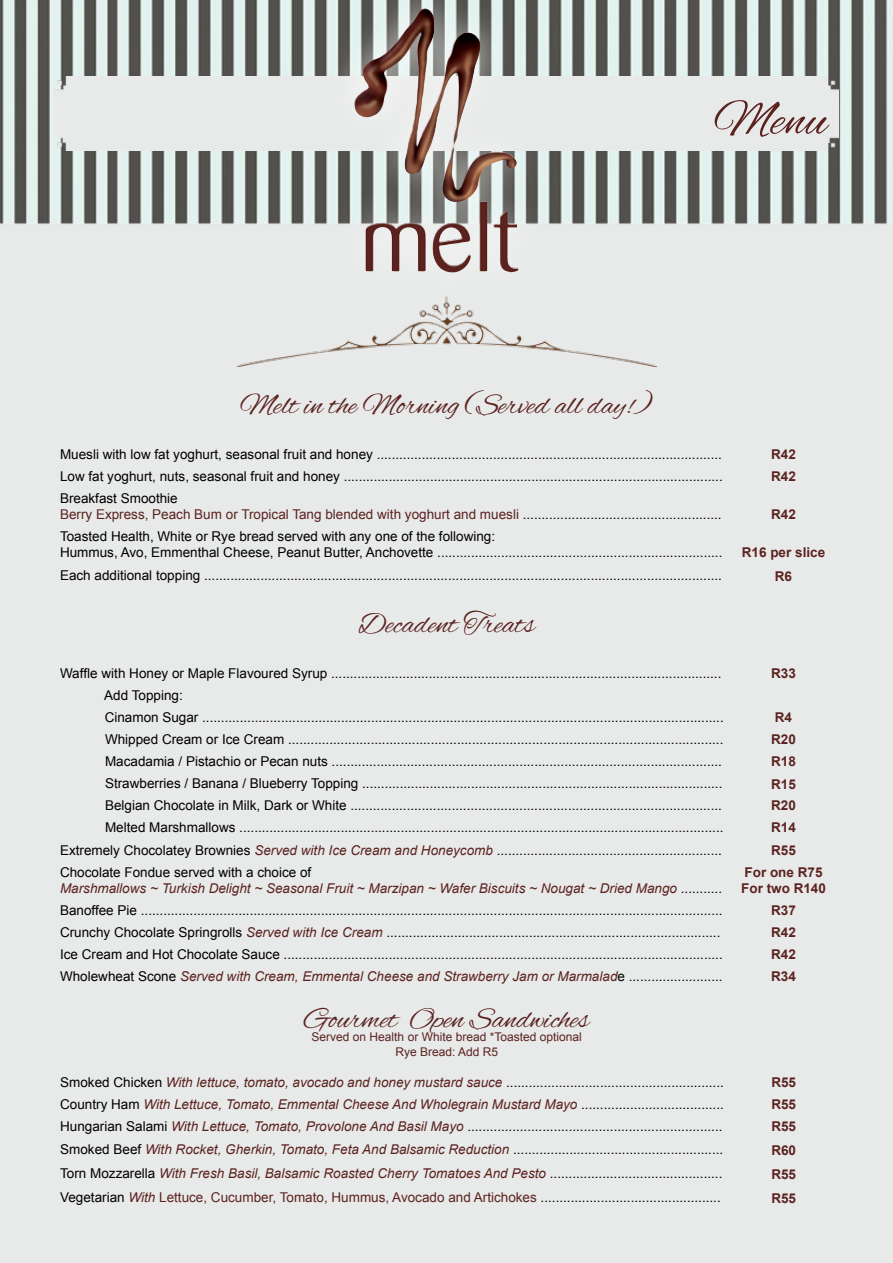
<style>
.page{position:relative;width:893px;height:1263px;background:#fff}
.page>*{position:absolute;margin:0;border:0;box-sizing:border-box;transform-origin:0 0}
.t1{font:51px "Alex Brush";color:#5b231f}
.t2{font:30px "Alex Brush";color:#5b231f}
.t3{font:13.5px/16.2px "Arial";color:#000}
.t4{font:italic 13.5px/16.2px "Arial";color:#5b231f}
.t5{font:700 13.5px/16.2px "Arial";color:#5b231f}
.t6{font:12px/14.4px "Arial";color:#5b231f;text-align:center}
.s1{color:#5b231f}
.s2{font-style:italic;color:#5b231f}
.s3{font-style:normal;color:#000}
</style>
<div class="page">
<img style="left:0;top:0;width:893px;height:1263px">
<div style="left:54px;top:76px;width:785px;height:75px;background:#e8e9e9"></div>
<div style="left:321px;top:0;width:228px;height:306px;background:#fff;opacity:.88"></div>
<img style="left:354px;top:9px;width:164px;height:194px">
<img style="left:236px;top:296px;width:421px;height:70px">
<h1 class="t1" style="left:714px;top:91px;width:115px">Menu</h1>
<h2 class="t2" style="left:240px;top:388px;width:414px">Melt in the Morning (Served all day!)</h2>
<p class="t3" style="left:60px;top:446px;width:663px">Muesli with low fat yoghurt, seasonal fruit and honey ............................................................................................</p>
<p class="t5" style="left:771px;top:446px;width:26px">R42</p>
<p class="t3" style="left:60px;top:468px;width:664px">Low fat yoghurt, nuts, seasonal fruit and honey .....................................................................................................</p>
<p class="t5" style="left:771px;top:468px;width:26px">R42</p>
<p class="t3" style="left:60px;top:490px;width:663px">Breakfast Smoothie<br><span class="s1">Berry Express, Peach Bum or Tropical Tang blended with yoghurt and muesli</span> .....................................................</p>
<p class="t5" style="left:771px;top:506px;width:26px">R42</p>
<p class="t3" style="left:60px;top:528px;width:664px">Toasted Health, White or Rye bread served with any one of the following:<br>Hummus, Avo, Emmenthal Cheese, Peanut Butter, Anchovette ............................................................................</p>
<p class="t5" style="left:742px;top:544px;width:85px">R16 per slice</p>
<p class="t3" style="left:60px;top:567px;width:663px">Each additional topping ..........................................................................................................................................</p>
<p class="t5" style="left:775px;top:568px;width:19px">R6</p>
<h2 class="t2" style="left:359px;top:607px;width:178px">Decadent Treats</h2>
<p class="t3" style="left:60px;top:666px;width:663px">Waffle with Honey or Maple Flavoured Syrup ........................................................................................................</p>
<p class="t5" style="left:771px;top:666px;width:26px">R33</p>
<p class="t3" style="left:104px;top:685px;width:621px;line-height:21.9px">Add Topping:<br>Cinamon Sugar ...........................................................................................................................................</p>
<p class="t5" style="left:775px;top:710px;width:19px">R4</p>
<p class="t3" style="left:105px;top:731px;width:620px">Whipped Cream or Ice Cream ....................................................................................................................</p>
<p class="t5" style="left:771px;top:731px;width:26px">R20</p>
<p class="t3" style="left:105px;top:753px;width:618px">Macadamia / Pistachio or Pecan nuts ........................................................................................................</p>
<p class="t5" style="left:771px;top:753px;width:26px">R18</p>
<p class="t3" style="left:105px;top:775px;width:619px">Strawberries / Banana / Blueberry Topping ................................................................................................</p>
<p class="t5" style="left:771px;top:776px;width:26px">R15</p>
<p class="t3" style="left:105px;top:798px;width:618px">Belgian Chocolate in Milk, Dark or White ...................................................................................................</p>
<p class="t5" style="left:771px;top:798px;width:26px">R20</p>
<p class="t3" style="left:105px;top:819px;width:620px">Melted Marshmallows .................................................................................................................................</p>
<p class="t5" style="left:771px;top:820px;width:26px">R14</p>
<p class="t3" style="left:60px;top:842px;width:663px">Extremely Chocolatey Brownies <span class="s2">Served with Ice Cream and Honeycomb</span> ............................................................</p>
<p class="t5" style="left:771px;top:843px;width:26px">R55</p>
<p class="t4" style="left:60px;top:864px;width:664px"><span class="s3">Chocolate Fondue served with a choice of<br></span>Marshmallows ~ Turkish Delight ~ Seasonal Fruit ~ Marzipan ~ Wafer Biscuits ~ Nougat ~ Dried Mango <span class="s3">...........</span></p>
<p class="t5" style="left:741px;top:865px;width:86px">For one R75<br>For two R140</p>
<p class="t3" style="left:60px;top:902px;width:664px">Banoffee Pie ...........................................................................................................................................................</p>
<p class="t5" style="left:771px;top:903px;width:26px">R37</p>
<p class="t3" style="left:60px;top:924px;width:662px">Crunchy Chocolate Springrolls <span class="s2">Served with Ice Cream</span> .........................................................................................</p>
<p class="t5" style="left:771px;top:924px;width:26px">R42</p>
<p class="t3" style="left:60px;top:946px;width:664px">Ice Cream and Hot Chocolate Sauce .....................................................................................................................</p>
<p class="t5" style="left:771px;top:946px;width:26px">R42</p>
<p class="t4" style="left:60px;top:968px;width:664px"><span class="s3">Wholewheat Scone</span> Served with Cream, Emmental Cheese and Strawberry Jam or Marmalad<span class="s3">e .........................</span></p>
<p class="t5" style="left:771px;top:968px;width:26px">R34</p>
<h2 class="t2" style="left:304px;top:1002px;width:287px">Gourmet Open Sandwiches</h2>
<p class="t6" style="left:312px;top:1030px;width:272px">Served on Health or White bread *Toasted optional<br>Rye Bread: Add R5</p>
<p class="t3" style="left:60px;top:1074px;width:665px">Smoked Chicken <span class="s2">With lettuce, tomato, avocado and honey mustard sauce</span> ..........................................................</p>
<p class="t5" style="left:771px;top:1075px;width:26px">R55</p>
<p class="t4" style="left:60px;top:1096px;width:665px"><span class="s3">Country Ham</span> With Lettuce, Tomato, Emmental Cheese And Wholegrain Mustard Mayo <span class="s3">......................................</span></p>
<p class="t5" style="left:771px;top:1096px;width:26px">R55</p>
<p class="t3" style="left:60px;top:1118px;width:664px">Hungarian Salami <span class="s2">With Lettuce, Tomato, Provolone And Basil Mayo</span> ....................................................................</p>
<p class="t5" style="left:771px;top:1118px;width:26px">R55</p>
<p class="t3" style="left:60px;top:1141px;width:665px">Smoked Beef <span class="s2">With Rocket, Gherkin, Tomato, Feta And Balsamic Reduction</span> ........................................................</p>
<p class="t5" style="left:771px;top:1142px;width:26px">R60</p>
<p class="t3" style="left:60px;top:1165px;width:664px">Torn Mozzarella <span class="s2">With Fresh Basil, Balsamic Roasted Cherry Tomatoes And Pesto</span> ..............................................</p>
<p class="t5" style="left:771px;top:1166px;width:26px">R55</p>
<p class="t3" style="left:60px;top:1189px;width:662px">Vegetarian <span class="s2">With</span> <span class="s1">Lettuce, Cucumber, Tomato, Hummus, Avocado and Artichokes</span> ................................................</p>
<p class="t5" style="left:771px;top:1190px;width:26px">R55</p>
</div>
